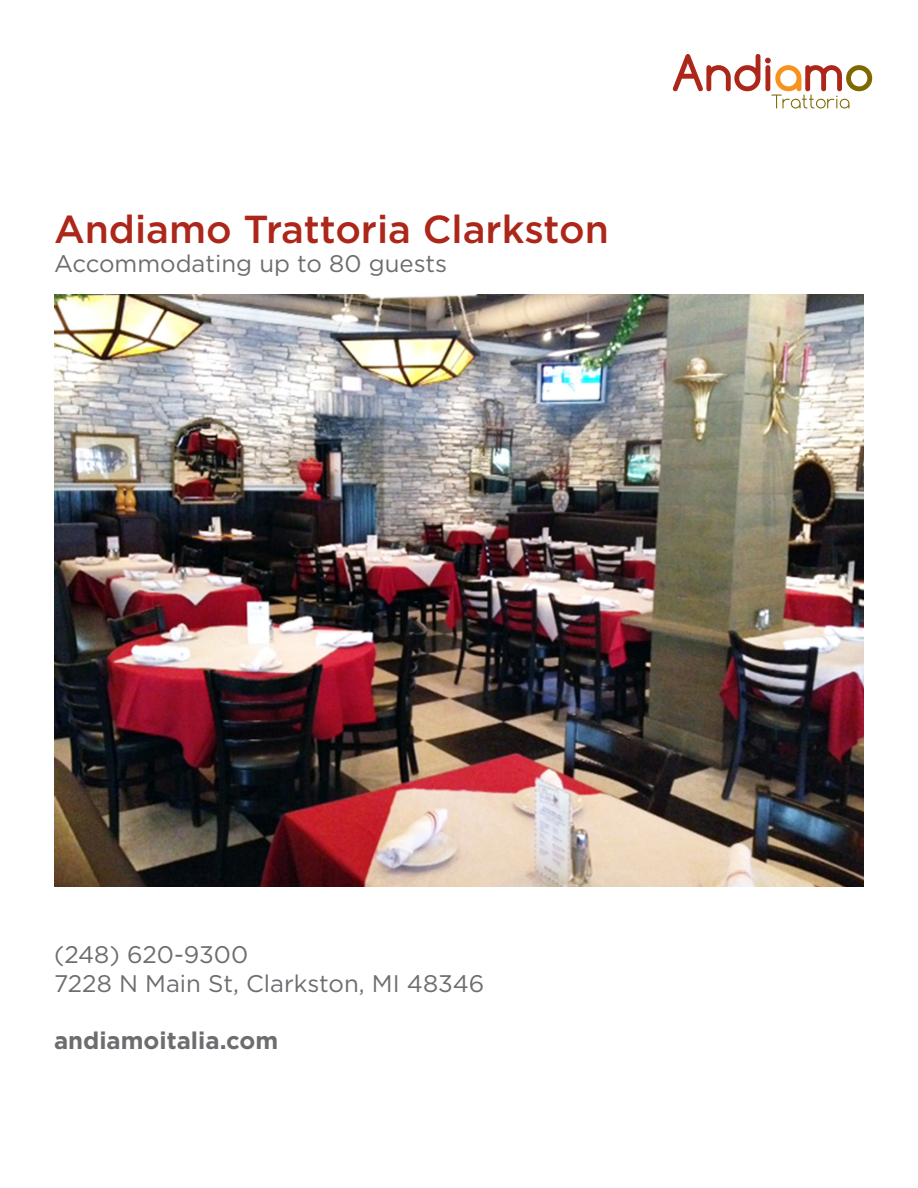
<style>
.page{position:relative;width:918px;height:1188px;background:#fff}
.page>*{position:absolute;margin:0;border:0;box-sizing:border-box;transform-origin:0 0}
.t1{font:500 39px "Gotham";color:#ac271a}
.t2{font:24px "Gotham";color:#6c6d70}
.t3{font:700 24px "Gotham";color:#6c6d70}
</style>
<div class="page">
<img style="left:54px;top:295px;width:810px;height:592px">
<svg style="left:673px;top:54px;width:199px;height:54px"></svg>
<p class="t1" style="left:54px;top:204px;width:556px">Andiamo Trattoria Clarkston</p>
<p class="t2" style="left:54px;top:248px;width:395px">Accommodating up to 80 guests</p>
<p class="t2" style="left:54px;top:939px;width:196px">(248) 620-9300</p>
<p class="t2" style="left:54px;top:968px;width:432px">7228 N Main St, Clarkston, MI 48346</p>
<p class="t3" style="left:54px;top:1025px;width:226px">andiamoitalia.com</p>
</div>
